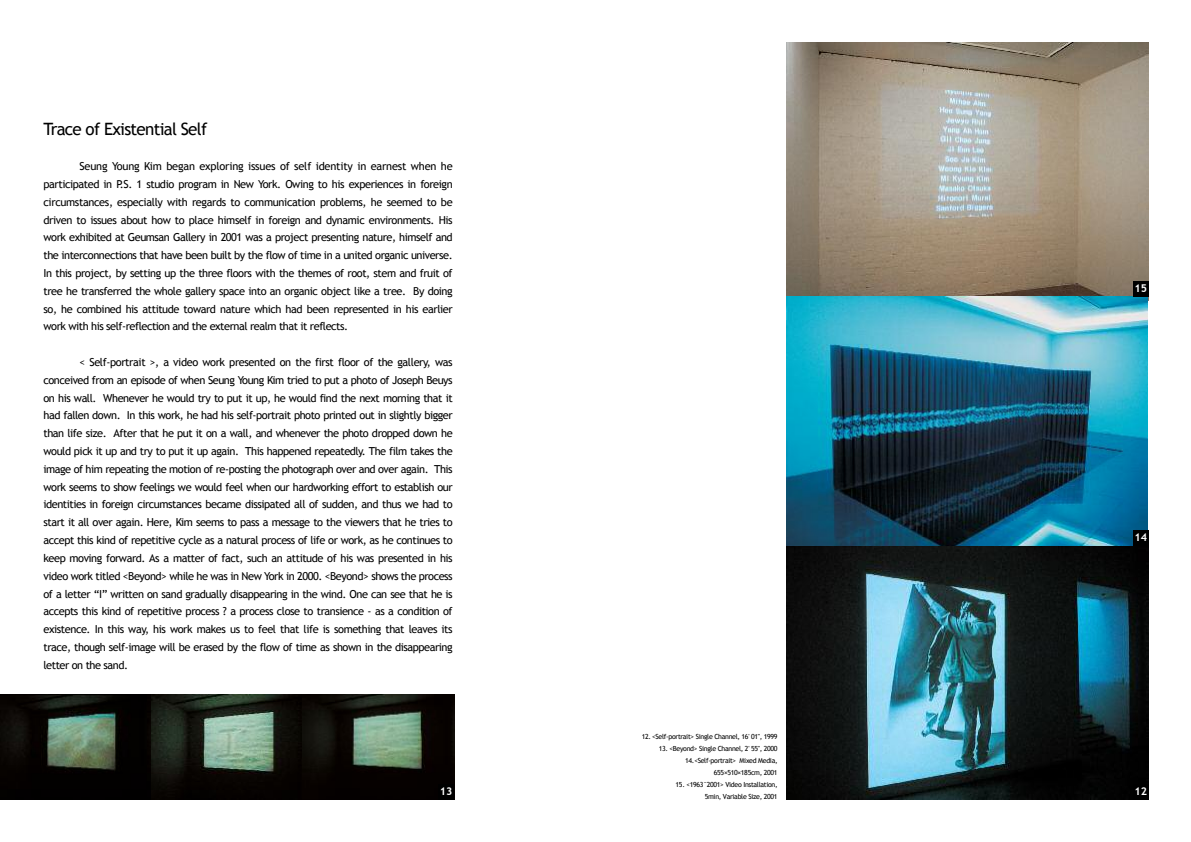
<style>
.page{position:relative;width:1191px;height:842px;background:#fff}
.page>*{position:absolute;margin:0;border:0;box-sizing:border-box;transform-origin:0 0}
.t1{font:17px "Trebuchet MS";letter-spacing:-.04em;color:#000}
.t2{font:11px/17.8px "Trebuchet MS";letter-spacing:-.04em;color:#000;text-align:justify}
.t3{font:700 10.7px "Trebuchet MS";color:#fff}
.t4{font:7px/12px "Trebuchet MS";letter-spacing:-.04em;color:#000;text-align:right}
</style>
<div class="page">
<img style="left:786px;top:43px;width:362px;height:254px">
<img style="left:786px;top:297px;width:362px;height:249px">
<img style="left:786px;top:546px;width:362px;height:253px">
<img style="left:0;top:694px;width:151px;height:105px">
<svg style="left:151px;top:694px;width:151px;height:105px;background:#2f392f"></svg>
<svg style="left:302px;top:694px;width:152px;height:105px;background:#252b22"></svg>
<div style="left:438px;top:784px;width:16px;height:15px;background:#000"></div>
<div style="left:1133px;top:784px;width:15px;height:15px;background:#000"></div>
<div style="left:1133px;top:530px;width:15px;height:16px;background:#000"></div>
<div style="left:1133px;top:281px;width:15px;height:16px;background:#000"></div>
<h1 class="t1" style="left:44px;top:119px;width:165px">Trace of Existential Self</h1>
<p class="t2" style="left:44px;top:157px;width:411px;text-indent:36px">Seung Young Kim began exploring issues of self identity in earnest when he participated in P.S. 1 studio program in New York. Owing to his experiences in foreign circumstances, especially with regards to communication problems, he seemed to be driven to issues about how to place himself in foreign and dynamic environments. His work exhibited at Geumsan Gallery in 2001 was a project presenting nature, himself and the interconnections that have been built by the flow of time in a united organic universe.<br>In this project, by setting up the three floors with the themes of root, stem and fruit of tree he transferred the whole gallery space into an organic object like a tree. By doing so, he combined his attitude toward nature which had been represented in his earlier work with his self-reflection and the external realm that it reflects.</p>
<p class="t2" style="left:44px;top:353px;width:411px;text-indent:36px">&lt; Self-portrait &gt;, a video work presented on the first floor of the gallery, was conceived from an episode of when Seung Young Kim tried to put a photo of Joseph Beuys on his wall. Whenever he would try to put it up, he would find the next morning that it had fallen down. In this work, he had his self-portrait photo printed out in slightly bigger than life size. After that he put it on a wall, and whenever the photo dropped down he would pick it up and try to put it up again. This happened repeatedly. The film takes the image of him repeating the motion of re-posting the photograph over and over again. This work seems to show feelings we would feel when our hardworking effort to establish our identities in foreign circumstances became dissipated all of sudden, and thus we had to start it all over again. Here, Kim seems to pass a message to the viewers that he tries to accept this kind of repetitive cycle as a natural process of life or work, as he continues to keep moving forward. As a matter of fact, such an attitude of his was presented in his video work titled &lt;Beyond&gt; while he was in New York in 2000. &lt;Beyond&gt; shows the process of a letter “I” written on sand gradually disappearing in the wind. One can see that he is accepts this kind of repetitive process ? a process close to transience - as a condition of existence. In this way, his work makes us to feel that life is something that leaves its trace, though self-image will be erased by the flow of time as shown in the disappearing letter on the sand.</p>
<p class="t3" style="left:1134px;top:282px;width:14px">15</p>
<p class="t3" style="left:1134px;top:531px;width:14px">14</p>
<p class="t4" style="left:642px;top:730px;width:137px">12. &lt;Self-portrait&gt; Single Channel, 16' 01", 1999</p>
<p class="t4" style="left:658px;top:742px;width:120px">13. &lt;Beyond&gt; Single Channel, 2' 55", 2000<br>14.&lt;Self-portrait&gt; Mixed Media,<br>655×510×185cm, 2001</p>
<p class="t4" style="left:675px;top:778px;width:104px">15. &lt;1963˜2001&gt; Video Installation,<br>5min, Variable Size, 2001</p>
<p class="t3" style="left:440px;top:784px;width:14px">13</p>
<p class="t3" style="left:1134px;top:784px;width:14px">12</p>
</div>
